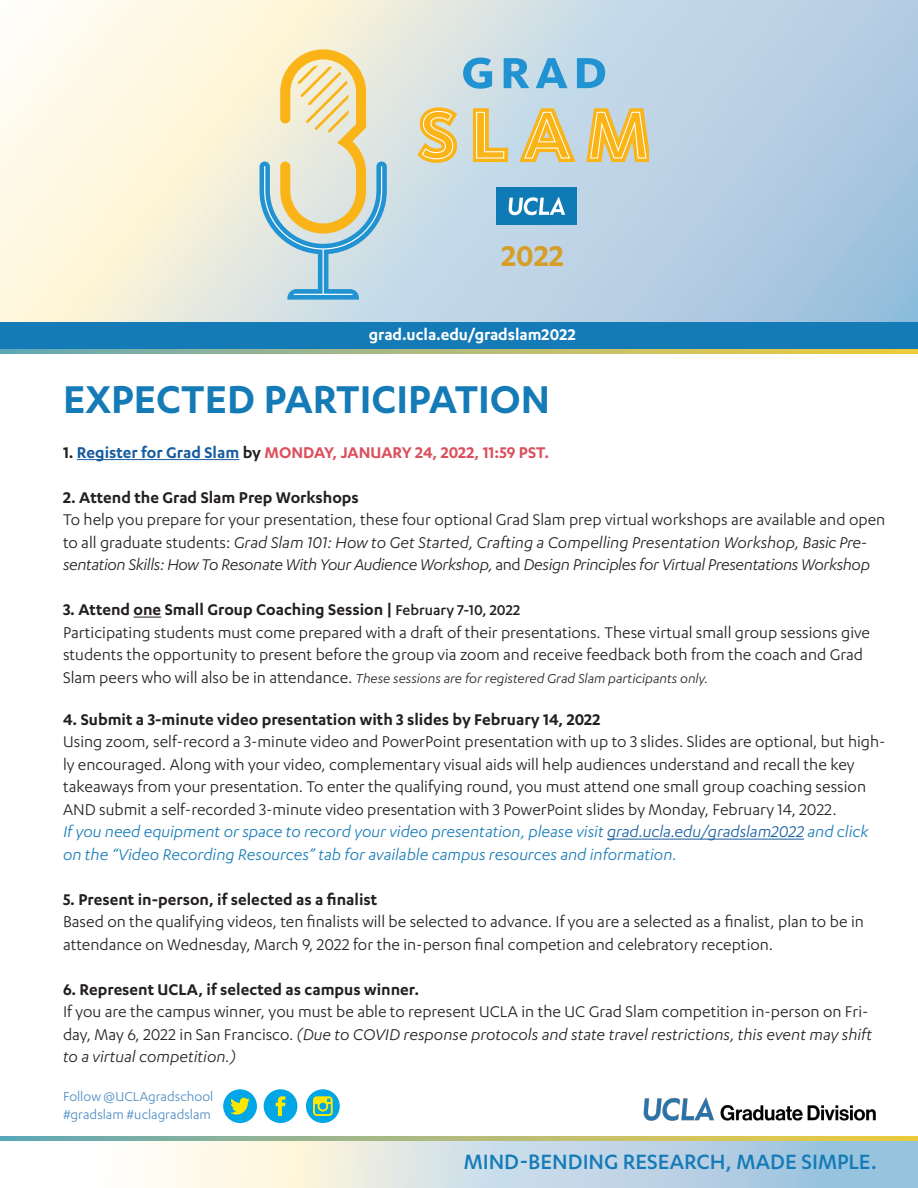
<style>
.page{position:relative;width:918px;height:1188px;background:#fff}
.page>*{position:absolute;margin:0;border:0;box-sizing:border-box;transform-origin:0 0}
.t1{font:600 45px "Karbon";color:#157bb7}
.t2{font:600 33.15px "Karbon";color:#d69e28}
.t3{font:500 24px "Karbon";color:#157bb7}
.t4{font:18px/22.5px "Karbon";color:#231f20}
.t5{font:italic 18px/22.5px "Karbon";letter-spacing:-.02em;color:#231f20}
.t6{font:600 18px "Karbon";color:#231f20}
.t7{font:italic 18px/22.5px "Karbon";color:#157bb7}
.t8{font:600 18px "Karbon";color:#db505c}
.t9{font:600 18px "Karbon";letter-spacing:-.005em;color:#fff}
.t10{font:italic 15px "Karbon";color:#231f20}
.t11{font:15px/18px "Karbon";color:#4c8cc4}
.s1{color:#231f20}
.s2{color:#175d9e}
.s3{font-style:normal}
.s4{font-weight:500;font-size:16.5px}
.s5{font-style:normal;font-size:18px}
.s6{font-weight:600}
.s7{font-style:italic}
</style>
<div class="page">
<svg style="left:0;top:0;width:918px;height:349px;background:#d1dee2"></svg>
<hr style="left:77px;top:459px;width:162px;height:1px;background:#175d9e">
<svg style="left:134px;top:617px;width:27px;height:1px"></svg>
<hr style="left:607px;top:839px;width:197px;height:1px;background:#175d9e">
<svg style="left:0;top:1140px;width:918px;height:48px"></svg>
<svg style="left:1px;top:1136px;width:917px;height:5px;background:#adba7b"></svg>
<div style="left:223px;top:1089px;width:34px;height:34px;background:#00a6e6;border-radius:50%"></div>
<svg style="left:230px;top:1098px;width:20px;height:17px"></svg>
<div style="left:264px;top:1089px;width:33px;height:34px;background:#00a6e6;border-radius:50%"></div>
<svg style="left:276px;top:1096px;width:9px;height:20px"></svg>
<div style="left:306px;top:1089px;width:34px;height:34px;background:#00a6e6;border-radius:50%"></div>
<svg style="left:313px;top:1096px;width:20px;height:20px"></svg>
<img style="left:643px;top:1097px;width:233px;height:24px">
<svg style="left:0;top:349px;width:918px;height:5px;background:#afbb79"></svg>
<svg style="left:417px;top:107px;width:40px;height:56px;background:#eec96f"></svg>
<svg style="left:473px;top:108px;width:35px;height:54px;background:#e6ca7e"></svg>
<svg style="left:519px;top:108px;width:57px;height:54px;background:#e1ca8a"></svg>
<svg style="left:586px;top:108px;width:62px;height:54px;background:#ecc465"></svg>
<svg style="left:463px;top:58px;width:29px;height:31px"></svg>
<svg style="left:504px;top:58px;width:25px;height:30px"></svg>
<svg style="left:536px;top:58px;width:32px;height:30px"></svg>
<svg style="left:577px;top:58px;width:28px;height:30px"></svg>
<svg style="left:260px;top:49px;width:127px;height:251px;background:#d3d7c0"></svg>
<div style="left:496px;top:187px;width:81px;height:38px;background:#0e7bb6"></div>
<svg style="left:509px;top:197px;width:56px;height:18px"></svg>
<div style="left:0;top:322px;width:918px;height:26px;background:#157bb7"></div>
<p class="t2" style="left:502px;top:237px;width:64px">2022</p>
<p class="t9" style="left:369px;top:325px;width:208px">grad.ucla.edu/gradslam2022</p>
<p class="t1" style="left:63px;top:374px;width:489px">EXPECTED PARTICIPATION</p>
<p class="t8" style="left:63px;top:442px;width:488px"><span class="s1">1.</span> <span class="s2">Register for Grad Slam</span> <span class="s1">by</span> MONDAY, JANUARY 24, 2022, 11:59 PST.</p>
<p class="t6" style="left:63px;top:487px;width:297px">2. Attend the Grad Slam Prep Workshops</p>
<p class="t5" style="left:63px;top:508px;width:824px"><span class="s3">To help you prepare for your presentation, these four optional Grad Slam prep virtual workshops are available and open to all graduate students:</span> Grad Slam 101: How to Get Started, Crafting a Compelling Presentation Workshop, Basic Pre&shy;sentation Skills: How To Resonate With Your Audience Workshop, <span class="s3">and</span> Design Principles for Virtual Presentations Workshop</p>
<p class="t6" style="left:63px;top:600px;width:459px">3. Attend one Small Group Coaching Session | <span class="s4">February 7-10, 2022</span></p>
<p class="t4" style="left:63px;top:621px;width:809px">Participating students must come prepared with a draft of their presentations. These virtual small group sessions give students the opportunity to present before the group via zoom and receive feedback both from the coach and Grad</p>
<p class="t10" style="left:63px;top:670px;width:646px"><span class="s5">Slam peers who will also be in attendance.</span> These sessions are for registered Grad Slam participants only.</p>
<p class="t6" style="left:63px;top:709px;width:539px">4. Submit a 3-minute video presentation with 3 slides by February 14, 2022</p>
<p class="t4" style="left:63px;top:730px;width:824px">Using zoom, self-record a 3-minute video and PowerPoint presentation with up to 3 slides. Slides are optional, but high&shy;ly encouraged. Along with your video, complementary visual aids will help audiences understand and recall the key takeaways from your presentation. To enter the qualifying round, you must attend one small group coaching session AND submit a self-recorded 3-minute video presentation with 3 PowerPoint slides by Monday, February 14, 2022.</p>
<p class="t7" style="left:63px;top:820px;width:807px">If you need equipment or space to record your video presentation, please visit <span class="s2">grad.ucla.edu/gradslam2022</span> and click on the “Video Recording Resources” tab for available campus resources and information.</p>
<p class="t4" style="left:63px;top:888px;width:802px"><span class="s6">5. Present in-person, if selected as a finalist<br></span>Based on the qualifying videos, ten finalists will be selected to advance. If you are a selected as a finalist, plan to be in attendance on Wednesday, March 9, 2022 for the in-person final competion and celebratory reception.</p>
<p class="t6" style="left:63px;top:979px;width:358px">6. Represent UCLA, if selected as campus winner.</p>
<p class="t4" style="left:63px;top:1000px;width:811px">If you are the campus winner, you must be able to represent UCLA in the UC Grad Slam competition in-person on Fri&shy;day, May 6, 2022 in San Francisco. <span class="s7">(Due to COVID response protocols and state travel restrictions, this event may shift to a virtual competition.)</span></p>
<p class="t11" style="left:63px;top:1087px;width:152px">Follow @UCLAgradschool #gradslam #uclagradslam</p>
<p class="t3" style="left:464px;top:1148px;width:415px">MIND-BENDING RESEARCH, MADE SIMPLE.</p>
</div>
